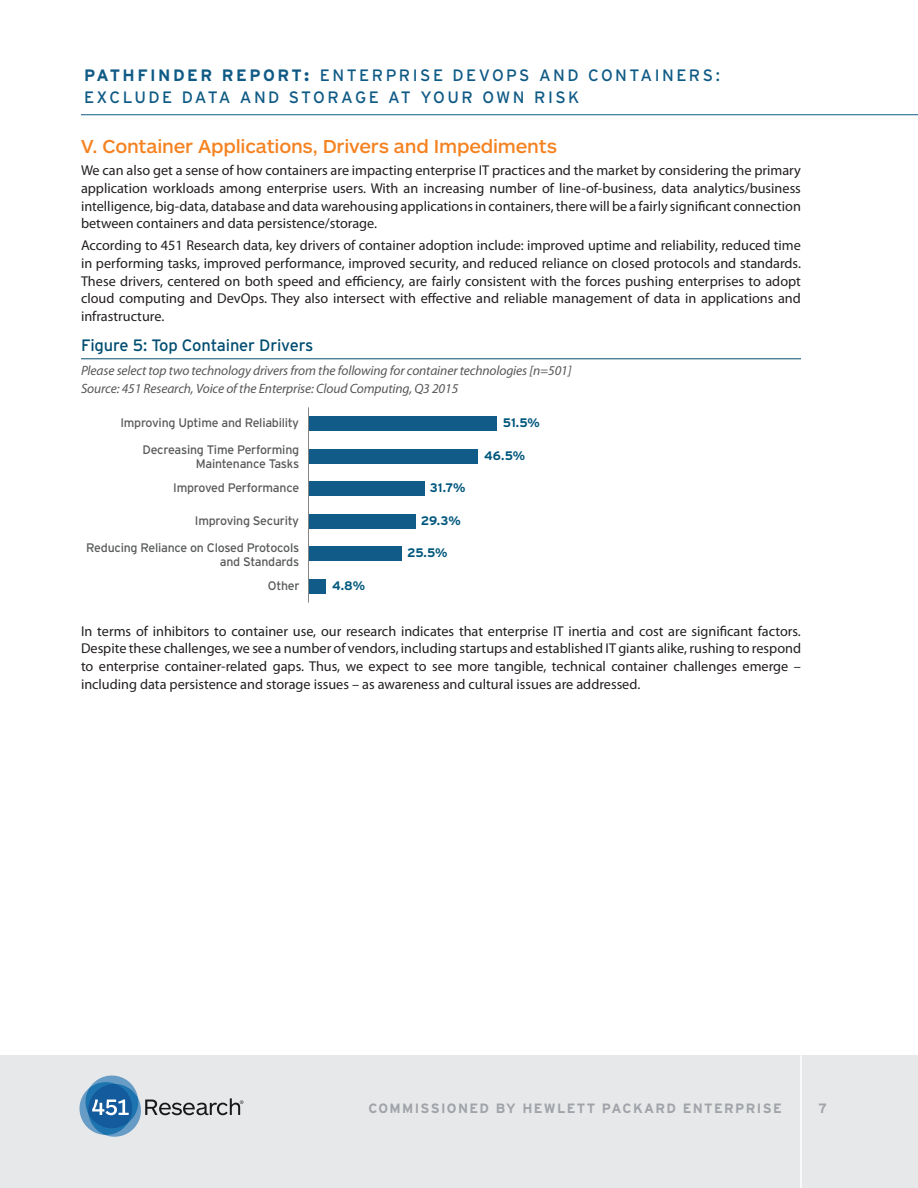
<style>
.page{position:relative;width:918px;height:1188px;background:#fff}
.page>*{position:absolute;margin:0;border:0;box-sizing:border-box;transform-origin:0 0}
.Myriad_Body{font:500 19.5px "ARS Maquette Pro";letter-spacing:-.01em;color:#f58220}
.t1{font:16.5px/22.5px "Interstate";letter-spacing:.15em;color:#0f5a85}
.ChartHarder{font:16.5px "Interstate";letter-spacing:-.01em;color:#004e71}
.Myriad_Body-2{font:14.25px/17.7px "Myriad Pro";color:#231f20;text-align:justify}
.Question{font:italic 13.5px "Myriad Pro";letter-spacing:-.01em;color:#57585a}
.t2{font:700 13.5px "Interstate";letter-spacing:.1em;color:#a0a3a9}
.t3{font:12.3px/13.8px "Interstate";letter-spacing:-.02em;color:#595a5a;text-align:right}
.t4{font:700 12.3px "Interstate";color:#00577d}
.s1{font-weight:700}
.s2{font-weight:900}
</style>
<div class="page">
<div style="left:0;top:1055px;width:918px;height:133px;background:#e7e8e9"></div>
<hr style="left:81px;top:114px;width:837px;height:1px;background:#0f5a85">
<svg style="left:80px;top:1076px;width:163px;height:61px"></svg>
<hr style="left:800px;top:1055px;width:2px;height:133px;background:#fff">
<hr style="left:81px;top:358px;width:720px;height:1px;background:#004e71">
<div style="left:308px;top:579px;width:18px;height:15px;background:#105b88"></div>
<div style="left:308px;top:546px;width:93px;height:15px;background:#105b88"></div>
<div style="left:308px;top:514px;width:108px;height:15px;background:#105b88"></div>
<div style="left:308px;top:481px;width:116px;height:15px;background:#105b88"></div>
<div style="left:308px;top:449px;width:170px;height:15px;background:#105b88"></div>
<div style="left:308px;top:416px;width:189px;height:15px;background:#105b88"></div>
<hr style="left:308px;top:407px;width:1px;height:196px;background:#878686">
<p class="t1" style="left:84px;top:64px;width:637px"><span class="s1">PATHFINDER REPORT</span><span class="s2">:</span> ENTERPRISE DEVOPS AND CONTAINERS:<br>EXCLUDE DATA AND STORAGE AT YOUR OWN RISK</p>
<p class="Myriad_Body" style="left:81px;top:134px;width:478px">V. Container Applications, Drivers and Impediments</p>
<p class="Myriad_Body-2" style="left:81px;top:162px;width:722px">We can also get a sense of how containers are impacting enterprise IT practices and the market by considering the primary application workloads among enterprise users. With an increasing number of line-of-business, data analytics/business intelligence, big-data, database and data warehousing applications in containers, there will be a fairly significant connection between containers and data persistence/storage.</p>
<p class="Myriad_Body-2" style="left:81px;top:237px;width:722px">According to 451 Research data, key drivers of container adoption include: improved uptime and reliability, reduced time in performing tasks, improved performance, improved security, and reduced reliance on closed protocols and standards.<br>These drivers, centered on both speed and efficiency, are fairly consistent with the forces pushing enterprises to adopt cloud computing and DevOps. They also intersect with effective and reliable management of data in applications and infrastructure.</p>
<p class="ChartHarder" style="left:81px;top:335px;width:234px">Figure 5: Top Container Drivers</p>
<p class="Question" style="left:81px;top:362px;width:492px">Please select top two technology drivers from the following for container technologies [n=501]</p>
<p class="Question" style="left:81px;top:380px;width:379px">Source: 451 Research, Voice of the Enterprise: Cloud Computing, Q3 2015</p>
<p class="t4" style="left:503px;top:416px;width:39px">51.5%</p>
<p class="t4" style="left:484px;top:448px;width:43px">46.5%</p>
<p class="t4" style="left:430px;top:481px;width:37px">31.7%</p>
<p class="t4" style="left:421px;top:513px;width:41px">29.3%</p>
<p class="t4" style="left:407px;top:546px;width:42px">25.5%</p>
<p class="t4" style="left:332px;top:579px;width:35px">4.8%</p>
<p class="t3" style="left:120px;top:416px;width:180px">Improving Uptime and Reliability</p>
<p class="t3" style="left:143px;top:443px;width:158px">Decreasing Time Performing<br>Maintenance Tasks</p>
<p class="t3" style="left:173px;top:481px;width:127px">Improved Performance</p>
<p class="t3" style="left:195px;top:513px;width:106px">Improving Security</p>
<p class="t3" style="left:86px;top:541px;width:214px">Reducing Reliance on Closed Protocols and Standards</p>
<p class="t3" style="left:268px;top:578px;width:33px">Other</p>
<p class="Myriad_Body-2" style="left:81px;top:622px;width:722px">In terms of inhibitors to container use, our research indicates that enterprise IT inertia and cost are significant factors.<br>Despite these challenges, we see a number of vendors, including startups and established IT giants alike, rushing to respond to enterprise container-related gaps. Thus, we expect to see more tangible, technical container challenges emerge – including data persistence and storage issues – as awareness and cultural issues are addressed.</p>
<p class="t2" style="left:368px;top:1100px;width:415px">COMMISSIONED BY HEWLETT PACKARD ENTERPRISE</p>
<p class="t2" style="left:818px;top:1100px;width:10px">7</p>
</div>
